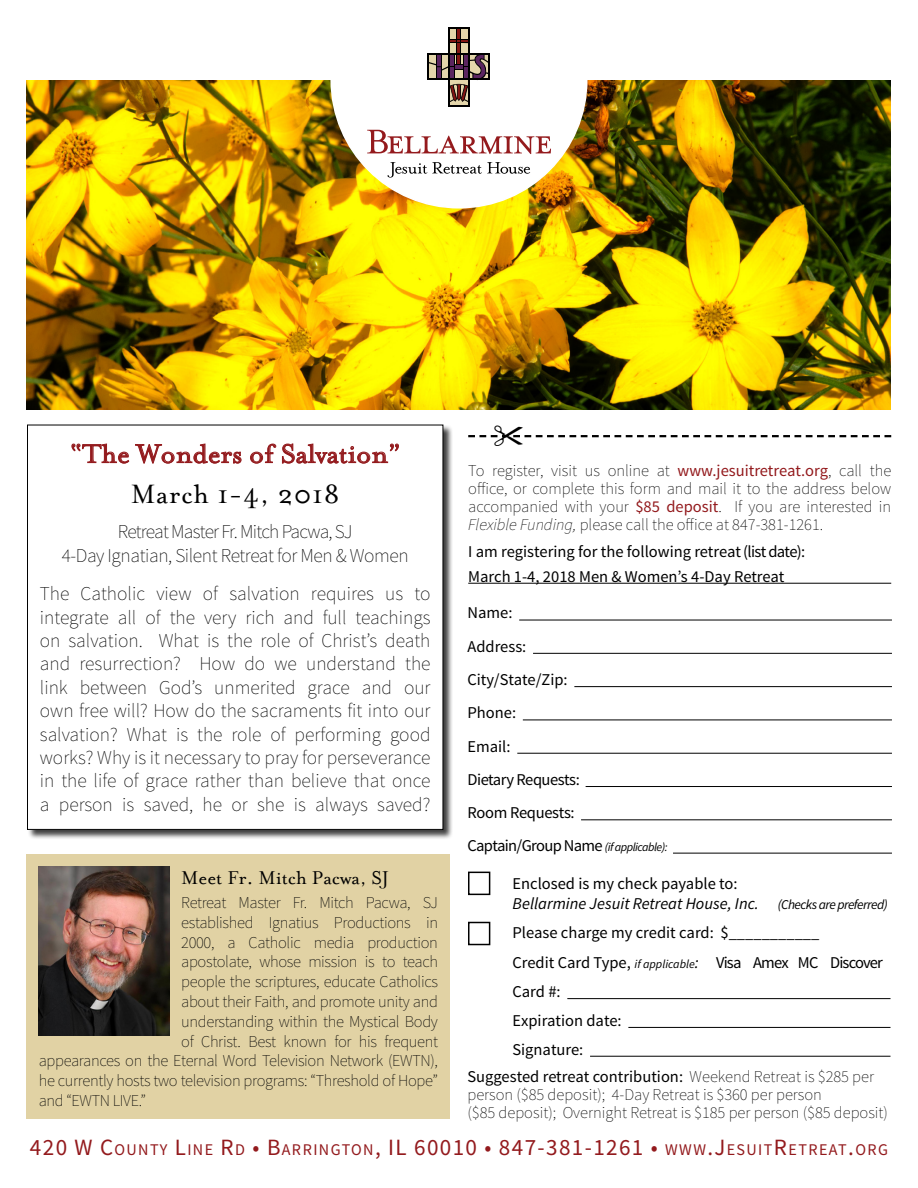
<style>
.page{position:relative;width:918px;height:1188px;background:#fff}
.page>*{position:absolute;margin:0;border:0;box-sizing:border-box;transform-origin:0 0}
.t1{font:30px "Mrs Eaves Roman";color:#931a1d}
.t2{font:30px "Mrs Eaves Roman";letter-spacing:.02em;color:#000}
.t3{font:23.25px "Source Sans Pro";letter-spacing:.06em;color:#931a1d}
.t4{font:21px "Mrs Eaves Roman";color:#000}
.t5{font:200 19.5px/23.4px "Source Sans Pro";letter-spacing:-.02em;color:#000;text-align:justify}
.t6{font:200 19.5px "Source Sans Pro";letter-spacing:-.04em;color:#000}
.t7{font:200 16.5px/18px "Source Sans Pro";letter-spacing:-.02em;color:#000;text-align:justify}
.t8{font:16.5px "Source Sans Pro";color:#000}
.t9{font:200 16.5px/18px "Source Sans Pro";color:#000}
.t10{font:italic 16.5px "Source Sans Pro";color:#000}
.t11{font:16.5px "Source Sans Pro";letter-spacing:-.05em;color:#000}
.t12{font:16.5px "Source Sans Pro";letter-spacing:-.04em;color:#000}
.t13{font:16.5px "Source Sans Pro";letter-spacing:-.03em;color:#000}
.t14{font:16.5px "Source Sans Pro";letter-spacing:-.02em;color:#000}
.s1{font-weight:400;color:#931a1d}
.s2{font-style:italic}
.s3{font-style:italic;font-size:12px}
.s4{font-size:16.35px}
.s5{font-size:13.5px}
.s6{font-weight:400}
</style>
<div class="page">
<div style="left:27px;top:425px;width:426px;height:415px;background:#000;opacity:.75"></div>
<div style="left:28px;top:425px;width:415px;height:404px;background:#fff"></div>
<svg style="left:72px;top:444px;width:57px;height:19px"></svg>
<svg style="left:135px;top:444px;width:106px;height:19px"></svg>
<svg style="left:250px;top:444px;width:26px;height:19px"></svg>
<svg style="left:282px;top:444px;width:117px;height:19px"></svg>
<div style="left:27px;top:854px;width:423px;height:264px;background:#e1d2a4"></div>
<img style="left:39px;top:866px;width:130px;height:170px">
<img style="left:26px;top:80px;width:864px;height:330px">
<svg style="left:330px;top:53px;width:258px;height:156px"></svg>
<hr style="left:449px;top:27px;width:20px;height:2px;background:#000">
<hr style="left:448px;top:27px;width:1px;height:80px;background:#000">
<hr style="left:468px;top:27px;width:2px;height:80px;background:#000">
<hr style="left:488px;top:53px;width:2px;height:27px;background:#000">
<svg style="left:428px;top:53px;width:61px;height:50px"></svg>
<svg style="left:429px;top:54px;width:60px;height:25px"></svg>
<svg style="left:449px;top:29px;width:20px;height:25px"></svg>
<svg style="left:449px;top:80px;width:20px;height:27px"></svg>
<svg style="left:367px;top:130px;width:184px;height:24px"></svg>
<svg style="left:387px;top:162px;width:143px;height:16px"></svg>
<hr style="left:468px;top:583px;width:423px;height:1px;background:#000">
<div style="left:468px;top:872px;width:22px;height:23px;border:2px solid #000"></div>
<div style="left:468px;top:922px;width:22px;height:23px;border:2px solid #000"></div>
<hr style="left:567px;top:998px;width:324px;height:1px;background:#000">
<hr style="left:628px;top:1027px;width:263px;height:1px;background:#000">
<hr style="left:590px;top:1056px;width:301px;height:1px;background:#000">
<hr style="left:519px;top:620px;width:373px;height:1px;background:#000">
<hr style="left:533px;top:653px;width:359px;height:1px;background:#000">
<hr style="left:574px;top:686px;width:318px;height:1px;background:#000">
<hr style="left:523px;top:720px;width:369px;height:1px;background:#000">
<hr style="left:517px;top:753px;width:375px;height:1px;background:#000">
<hr style="left:586px;top:786px;width:306px;height:1px;background:#000">
<hr style="left:581px;top:819px;width:311px;height:1px;background:#000">
<hr style="left:673px;top:853px;width:219px;height:1px;background:#000">
<svg style="left:468px;top:435px;width:423px;height:3px"></svg>
<p class="t1" style="left:70px;top:437px;width:332px">“The Wonders of Salvation”</p>
<p class="t2" style="left:131px;top:478px;width:210px">March 1-4, 2018</p>
<p class="t6" style="left:118px;top:520px;width:236px">Retreat Master Fr. Mitch Pacwa, SJ</p>
<p class="t5" style="left:62px;top:544px;width:349px">4-Day Ignatian, Silent Retreat for Men &amp; Women</p>
<p class="t5" style="left:40px;top:582px;width:392px">The Catholic view of salvation requires us to integrate all of the very rich and full teachings on salvation. What is the role of Christ’s death and resurrection? How do we understand the link between God’s unmerited grace and our own free will? How do the sacraments fit into our salvation? What is the role of performing good works? Why is it necessary to pray for perseverance in the life of grace rather than believe that once a person is saved, he or she is always saved?</p>
<p class="t7" style="left:468px;top:461px;width:425px">To register, visit us online at <span class="s1">www.jesuitretreat.org</span>, call the office, or complete this form and mail it to the address below accompanied with your <span class="s1">$85 deposit</span>. If you are interested in <span class="s2">Flexible Funding,</span> please call the office at 847-381-1261.</p>
<p class="t8" style="left:468px;top:542px;width:339px">I am registering for the following retreat (list date):</p>
<p class="t8" style="left:468px;top:566px;width:318px">March 1-4, 2018 Men &amp; Women’s 4-Day Retreat</p>
<p class="t8" style="left:468px;top:603px;width:47px">Name:</p>
<p class="t8" style="left:468px;top:636px;width:60px">Address:</p>
<p class="t8" style="left:468px;top:669px;width:102px">City/State/Zip:</p>
<p class="t8" style="left:468px;top:703px;width:50px">Phone:</p>
<p class="t8" style="left:468px;top:736px;width:45px">Email:</p>
<p class="t13" style="left:468px;top:769px;width:114px">Dietary Requests:</p>
<p class="t14" style="left:468px;top:802px;width:109px">Room Requests:</p>
<p class="t12" style="left:468px;top:836px;width:202px">Captain/Group Name <span class="s3">(if applicable):</span></p>
<p class="t4" style="left:181px;top:866px;width:209px">Meet Fr. Mitch Pacwa, SJ</p>
<p class="t7" style="left:181px;top:894px;width:258px">Retreat Master Fr. Mitch Pacwa, SJ</p>
<p class="t7" style="left:181px;top:913px;width:258px">established Ignatius Productions in</p>
<p class="t7" style="left:181px;top:933px;width:258px">2000, a Catholic media production</p>
<p class="t7" style="left:181px;top:953px;width:258px">apostolate, whose mission is to teach</p>
<p class="t7" style="left:181px;top:973px;width:258px">people the scriptures, educate Catholics</p>
<p class="t7" style="left:181px;top:993px;width:258px">about their Faith, and promote unity and</p>
<p class="t7" style="left:181px;top:1012px;width:258px">understanding within the Mystical Body</p>
<p class="t7" style="left:181px;top:1032px;width:258px">of Christ. Best known for his frequent</p>
<p class="t7" style="left:39px;top:1052px;width:401px">appearances on the Eternal Word Television Network (EWTN),</p>
<p class="t7" style="left:39px;top:1072px;width:401px">he currently hosts two television programs: “Threshold of Hope”</p>
<p class="t7" style="left:39px;top:1092px;width:109px">and “EWTN LIVE.”</p>
<p class="t3" style="left:30px;top:1133px;width:860px">420 W C<span class="s4">OUNTY</span> L<span class="s4">INE</span> R<span class="s4">D</span> • B<span class="s4">ARRINGTON</span>, IL 60010 • 847-381-1261 • <span class="s4">WWW</span>.J<span class="s4">ESUIT</span>R<span class="s4">ETREAT</span>.<span class="s4">ORG</span></p>
<p class="t8" style="left:513px;top:873px;width:227px">Enclosed is my check payable to:</p>
<p class="t10" style="left:513px;top:893px;width:377px">Bellarmine Jesuit Retreat House, Inc. <span class="s5">(Checks are preferred)</span></p>
<p class="t8" style="left:513px;top:922px;width:308px">Please charge my credit card: $___________</p>
<p class="t11" style="left:513px;top:952px;width:372px">Credit Card Type, <span class="s3">if applicable</span><span class="s2">:</span> Visa Amex MC Discover</p>
<p class="t8" style="left:513px;top:981px;width:50px">Card #:</p>
<p class="t8" style="left:513px;top:1010px;width:111px">Expiration date:</p>
<p class="t8" style="left:513px;top:1039px;width:72px">Signature:</p>
<p class="t9" style="left:468px;top:1068px;width:422px"><span class="s6">Suggested retreat contribution:</span> Weekend Retreat is $285 per person ($85 deposit); 4-Day Retreat is $360 per person<br>($85 deposit); Overnight Retreat is $185 per person ($85 deposit)</p>
</div>
